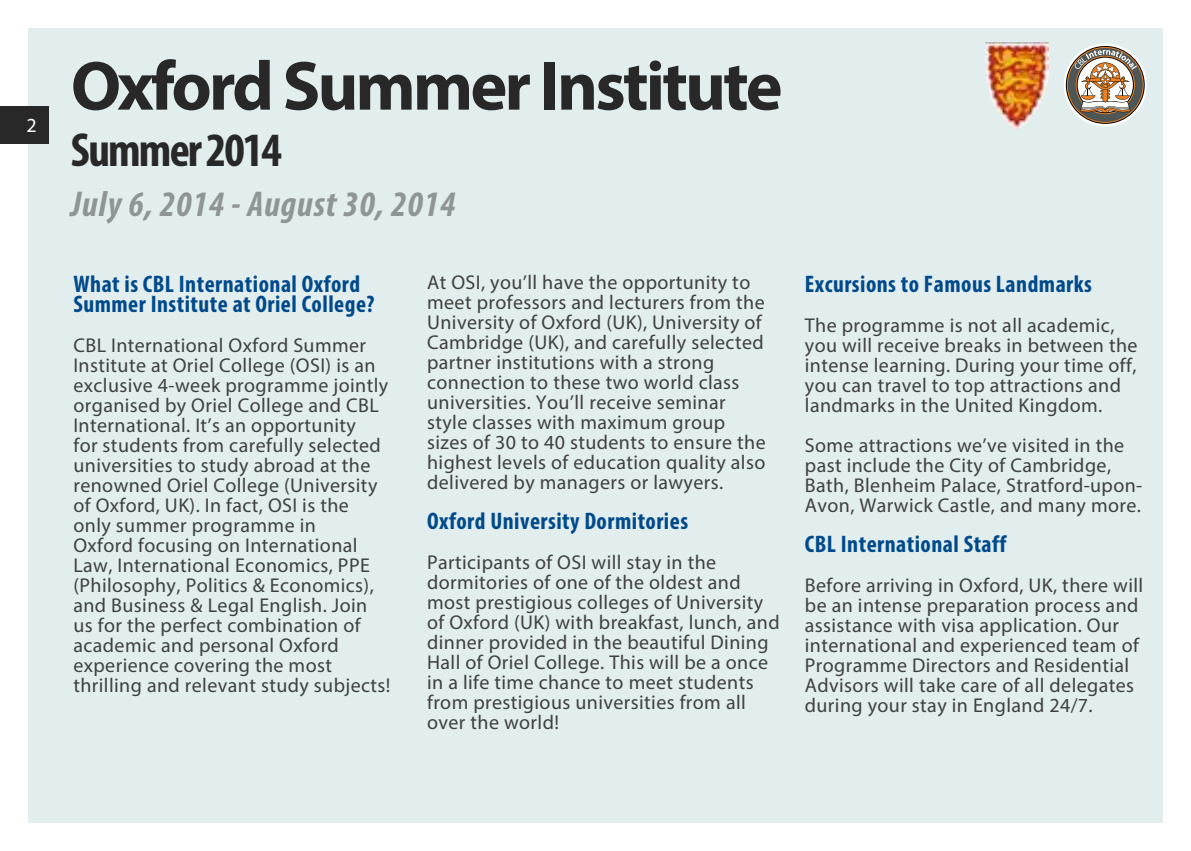
<style>
.page{position:relative;width:1191px;height:851px;background:#fff}
.page>*{position:absolute;margin:0;border:0;box-sizing:border-box;transform-origin:0 0}
.t1{font:700 70px "Myriad Pro";letter-spacing:-.04em;color:#282829}
.t2{font:700 condensed 48px "Myriad Pro";letter-spacing:-.04em;color:#282829}
.t3{font:italic 700 condensed 36px "Myriad Pro";letter-spacing:.025em;color:#8f9495}
.t4{font:700 condensed 24px/20px "Myriad Pro";letter-spacing:.02em;color:#004a8b}
.t5{font:20px/20px "Myriad Pro";letter-spacing:.02em;color:#404040}
.t6{font:20px/20px "Myriad Pro";letter-spacing:.02em;color:#3f4141}
.t7{font:20px "Myriad Pro";color:#fff}
</style>
<div class="page">
<div style="left:28px;top:28px;width:1134px;height:794px;background:#e2edee"></div>
<div style="left:0;top:106px;width:48px;height:38px;background:#282829"></div>
<svg style="left:1063px;top:43px;width:83px;height:84px"></svg>
<svg style="left:1065px;top:46px;width:79px;height:78px"></svg>
<svg style="left:1066px;top:47px;width:77px;height:76px"></svg>
<svg style="left:1067px;top:48px;width:75px;height:74px"></svg>
<svg style="left:1074px;top:50px;width:63px;height:62px;background:#b6a390"></svg>
<img style="left:985px;top:42px;width:63px;height:87px">
<p class="t7" style="left:27px;top:113px;width:12px">2</p>
<h1 class="t1" style="left:71px;top:40px;width:713px">Oxford Summer Institute</h1>
<h2 class="t2" style="left:71px;top:120px;width:212px">Summer 2014</h2>
<h3 class="t3" style="left:71px;top:181px;width:386px">July 6, 2014 - August 30, 2014</h3>
<p class="t4" style="left:73px;top:273px;width:303px">What is CBL International Oxford<br>Summer Institute at Oriel College?</p>
<p class="t6" style="left:73px;top:335px;width:318px">CBL International Oxford Summer Institute at Oriel College (OSI) is an exclusive 4-week programme jointly organised by Oriel College and CBL International. It’s an opportunity<br>for students from carefully selected universities to study abroad at the renowned Oriel College (University of Oxford, UK). In fact, OSI is the only summer programme in<br>Oxford focusing on International Law, International Economics, PPE (Philosophy, Politics &amp; Economics), and Business &amp; Legal English. Join us for the perfect combination of academic and personal Oxford experience covering the most thrilling and relevant study subjects!</p>
<p class="t5" style="left:427px;top:272px;width:340px">At OSI, you’ll have the opportunity to meet professors and lecturers from the University of Oxford (UK), University of Cambridge (UK), and carefully selected partner institutions with a strong connection to these two world class universities. You’ll receive seminar style classes with maximum group sizes of 30 to 40 students to ensure the highest levels of education quality also delivered by managers or lawyers.</p>
<p class="t4" style="left:427px;top:510px;width:262px">Oxford University Dormitories</p>
<p class="t5" style="left:427px;top:552px;width:354px">Participants of OSI will stay in the dormitories of one of the oldest and most prestigious colleges of University of Oxford (UK) with breakfast, lunch, and dinner provided in the beautiful Dining Hall of Oriel College. This will be a once in a life time chance to meet students from prestigious universities from all over the world!</p>
<p class="t4" style="left:805px;top:273px;width:289px">Excursions to Famous Landmarks</p>
<p class="t5" style="left:805px;top:315px;width:334px">The programme is not all academic, you will receive breaks in between the intense learning. During your time off, you can travel to top attractions and landmarks in the United Kingdom.</p>
<p class="t5" style="left:805px;top:435px;width:339px">Some attractions we’ve visited in the past include the City of Cambridge, Bath, Blenheim Palace, Stratford-upon-Avon, Warwick Castle, and many more.</p>
<p class="t4" style="left:805px;top:533px;width:203px">CBL International Staff</p>
<p class="t5" style="left:805px;top:575px;width:340px">Before arriving in Oxford, UK, there will be an intense preparation process and assistance with visa application. Our international and experienced team of Programme Directors and Residential Advisors will take care of all delegates during your stay in England 24/7.</p>
</div>
